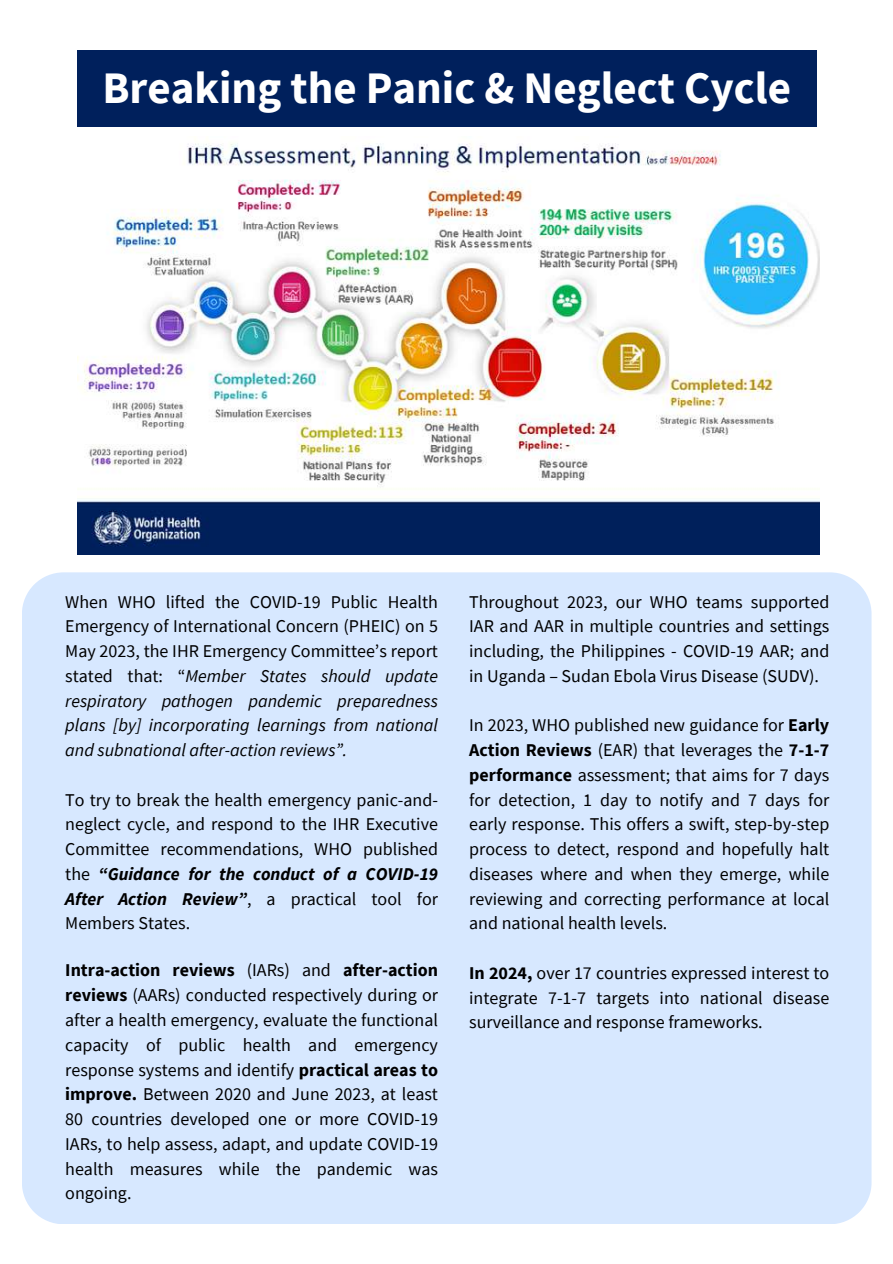
<style>
.page{position:relative;width:893px;height:1264px;background:#fff}
.page>*{position:absolute;margin:0;border:0;box-sizing:border-box;transform-origin:0 0}
.t1{font:700 45px "Source Sans Pro";color:#fff}
.t2{font:18px/24.8px "Source Sans Pro";color:#000;text-align:justify}
.t3{font:italic 18px/24.8px "Source Sans Pro";color:#000;text-align:justify}
.s1{font-style:normal}
.s2{font-weight:700;font-style:italic}
.s3{font-weight:700}
</style>
<div class="page">
<div style="left:77px;top:50px;width:739px;height:77px;background:#00205c"></div>
<div style="left:22px;top:572px;width:849px;height:652px;background:#d7e8ff"></div>
<img style="left:77px;top:143px;width:742px;height:411px">
<h1 class="t1" style="left:102px;top:59px;width:690px">Breaking the Panic &amp; Neglect Cycle</h1>
<p class="t3" style="left:65px;top:588px;width:374px"><span class="s1">When WHO lifted the COVID-19 Public Health Emergency of International Concern (PHEIC) on 5<br>May 2023, the IHR Emergency Committee’s report stated that: “</span>Member States should update respiratory pathogen pandemic preparedness plans [by] incorporating learnings from national and subnational after-action reviews”.</p>
<p class="t2" style="left:65px;top:786px;width:374px">To try to break the health emergency panic-and&shy;neglect cycle, and respond to the IHR Executive Committee recommendations, WHO published the <span class="s2">“Guidance for the conduct of a COVID-19<br>After Action Review”</span>, a practical tool for Members States.</p>
<p class="t2" style="left:65px;top:957px;width:374px"><span class="s3">Intra-action reviews</span> (IARs) and <span class="s3">after-action reviews</span> (AARs) conducted respectively during or after a health emergency, evaluate the functional capacity of public health and emergency response systems and identify <span class="s3">practical areas to improve.</span> Between 2020 and June 2023, at least 80 countries developed one or more COVID-19<br>IARs, to help assess, adapt, and update COVID-19 health measures while the pandemic was ongoing.</p>
<p class="t2" style="left:469px;top:588px;width:361px">Throughout 2023, our WHO teams supported IAR and AAR in multiple countries and settings including, the Philippines - COVID-19 AAR; and in Uganda – Sudan Ebola Virus Disease (SUDV).</p>
<p class="t2" style="left:469px;top:712px;width:361px">In 2023, WHO published new guidance for <span class="s3">Early Action Reviews</span> (EAR) that leverages the <span class="s3">7-1-7 performance</span> assessment; that aims for 7 days for detection, 1 day to notify and 7 days for early response. This offers a swift, step-by-step process to detect, respond and hopefully halt diseases where and when they emerge, while reviewing and correcting performance at local and national health levels.</p>
<p class="t2" style="left:469px;top:960px;width:361px"><span class="s3">In 2024,</span> over 17 countries expressed interest to integrate 7-1-7 targets into national disease surveillance and response frameworks.</p>
</div>
